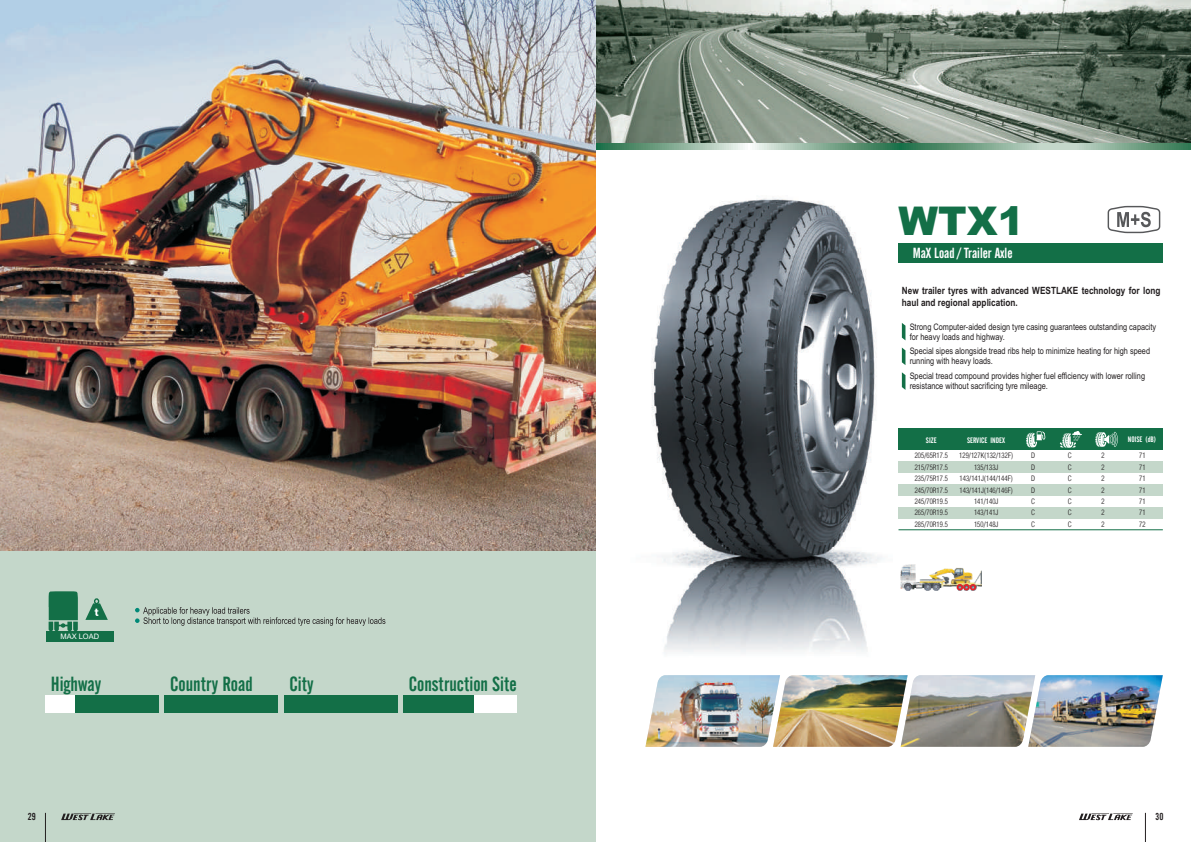
<style>
.page{position:relative;width:1191px;height:842px;background:#fff}
.page>*{position:absolute;margin:0;border:0;box-sizing:border-box;transform-origin:0 0}
.t1{font:italic 900 39.7px "Arial";color:#136f47}
.t2{font:20.3px "Alternate Gothic No 2 BT";color:#136f47}
.t3{font:14.5px "Alternate Gothic No 2 BT";color:#fff}
.t4{font:700 10px/11.4px "Arial Narrow";color:#231f20}
.t5{font:10px "Alternate Gothic No 2 BT";color:#231f20}
.t6{font:9px/10.2px "Arial Narrow";color:#231f20}
.t7{font:300 condensed 8.3px/11.4px "Helvetica";color:#231f20;text-align:justify}
.t8{font:7.9px "Alternate Gothic No 2 BT";color:#fff}
.t9{font:7.5px "Arial";color:#fff}
</style>
<div class="page">
<img style="left:595px;top:0;width:596px;height:143px">
<svg style="left:595px;top:143px;width:596px;height:7px;background:#81ab93"></svg>
<img style="left:651px;top:197px;width:252px;height:456px">
<div style="left:898px;top:243px;width:264px;height:19px;background:#136f47"></div>
<div style="left:898px;top:450px;width:264px;height:11px;background:#fff"></div>
<div style="left:898px;top:495px;width:264px;height:12px;background:#fff"></div>
<div style="left:898px;top:473px;width:264px;height:11px;background:#fff"></div>
<div style="left:898px;top:461px;width:264px;height:12px;background:#c4d7ca"></div>
<div style="left:898px;top:507px;width:264px;height:11px;background:#c4d7ca"></div>
<div style="left:898px;top:484px;width:264px;height:11px;background:#c4d7ca"></div>
<hr style="left:898px;top:529px;width:264px;height:1px;background:#136f47">
<svg style="left:902px;top:372px;width:3px;height:18px"></svg>
<svg style="left:902px;top:348px;width:3px;height:17px"></svg>
<svg style="left:902px;top:323px;width:3px;height:17px"></svg>
<img style="left:900px;top:565px;width:81px;height:25px">
<svg style="left:956px;top:584px;width:20px;height:6px"></svg>
<img style="left:645px;top:675px;width:383px;height:72px">
<img style="left:1028px;top:675px;width:134px;height:72px">
<div style="left:898px;top:429px;width:264px;height:21px;background:#136f47"></div>
<svg style="left:1026px;top:431px;width:19px;height:16px"></svg>
<svg style="left:1059px;top:431px;width:23px;height:17px"></svg>
<svg style="left:1095px;top:431px;width:23px;height:16px"></svg>
<svg style="left:1107px;top:206px;width:53px;height:27px"></svg>
<div style="left:0;top:549px;width:595px;height:293px;background:#c4d7ca"></div>
<svg style="left:1145px;top:813px;width:1px;height:29px"></svg>
<img style="left:0;top:0;width:595px;height:551px">
<svg style="left:135px;top:607px;width:250px;height:19px"></svg>
<div style="left:45px;top:695px;width:114px;height:17px;background:#fff"></div>
<div style="left:76px;top:695px;width:83px;height:17px;background:#136f47"></div>
<div style="left:165px;top:695px;width:113px;height:17px;background:#136f47"></div>
<div style="left:284px;top:695px;width:113px;height:17px;background:#136f47"></div>
<div style="left:403px;top:695px;width:114px;height:17px;background:#fff"></div>
<div style="left:403px;top:695px;width:71px;height:17px;background:#136f47"></div>
<svg style="left:49px;top:591px;width:29px;height:40px"></svg>
<div style="left:46px;top:631px;width:67px;height:11px;background:#136f47"></div>
<svg style="left:85px;top:598px;width:23px;height:22px"></svg>
<svg style="left:1079px;top:813px;width:53px;height:7px"></svg>
<svg style="left:45px;top:813px;width:1px;height:29px"></svg>
<svg style="left:61px;top:813px;width:54px;height:7px"></svg>
<p class="t9" style="left:60px;top:633px;width:40px">MAX LOAD</p>
<h2 class="t2" style="left:51px;top:675px;width:52px">Highway</h2>
<h2 class="t2" style="left:170px;top:675px;width:84px">Country Road</h2>
<h2 class="t2" style="left:289px;top:675px;width:26px">City</h2>
<h2 class="t2" style="left:409px;top:675px;width:110px">Construction Site</h2>
<p class="t5" style="left:28px;top:813px;width:10px">29</p>
<h1 class="t1" style="left:898px;top:207px;width:127px">WTX1</h1>
<h3 class="t3" style="left:912px;top:247px;width:101px">MaX Load / Trailer Axle</h3>
<p class="t4" style="left:902px;top:286px;width:260px">New trailer tyres with advanced WESTLAKE technology for long haul and regional application.</p>
<p class="t6" style="left:909px;top:322px;width:248px">Strong Computer-aided design tyre casing guarantees outstanding capacity for heavy loads and highway.</p>
<p class="t6" style="left:909px;top:347px;width:242px">Special sipes alongside tread ribs help to minimize heating for high speed running with heavy loads.</p>
<p class="t6" style="left:909px;top:371px;width:237px">Special tread compound provides higher fuel efficiency with lower rolling resistance without sacrificing tyre mileage.</p>
<p class="t8" style="left:926px;top:437px;width:12px">SIZE</p>
<p class="t8" style="left:967px;top:437px;width:39px">SERVICE INDEX</p>
<p class="t8" style="left:1127px;top:436px;width:30px">NOISE (dB)</p>
<p class="t7" style="left:914px;top:450px;width:35px">205/65R17.5<br>215/75R17.5<br>235/75R17.5<br>245/70R17.5<br>245/70R19.5<br>265/70R19.5<br>285/70R19.5</p>
<p class="t7" style="left:959px;top:451px;width:56px;text-align:center">129/127K(132/132F)<br>135/133J<br>143/141J(144/144F)<br>143/141J(146/146F)<br>141/140J<br>143/141J<br>150/148J</p>
<p class="t7" style="left:1031px;top:451px;width:6px">D D D D C C C</p>
<p class="t7" style="left:1068px;top:451px;width:6px">C C C C C C C</p>
<p class="t7" style="left:1139px;top:451px;width:8px">71<br>71<br>71<br>71<br>71<br>71<br>72</p>
<p class="t7" style="left:1101px;top:451px;width:5px">2<br>2<br>2<br>2<br>2<br>2<br>2</p>
<p class="t5" style="left:1155px;top:813px;width:9px">30</p>
</div>
